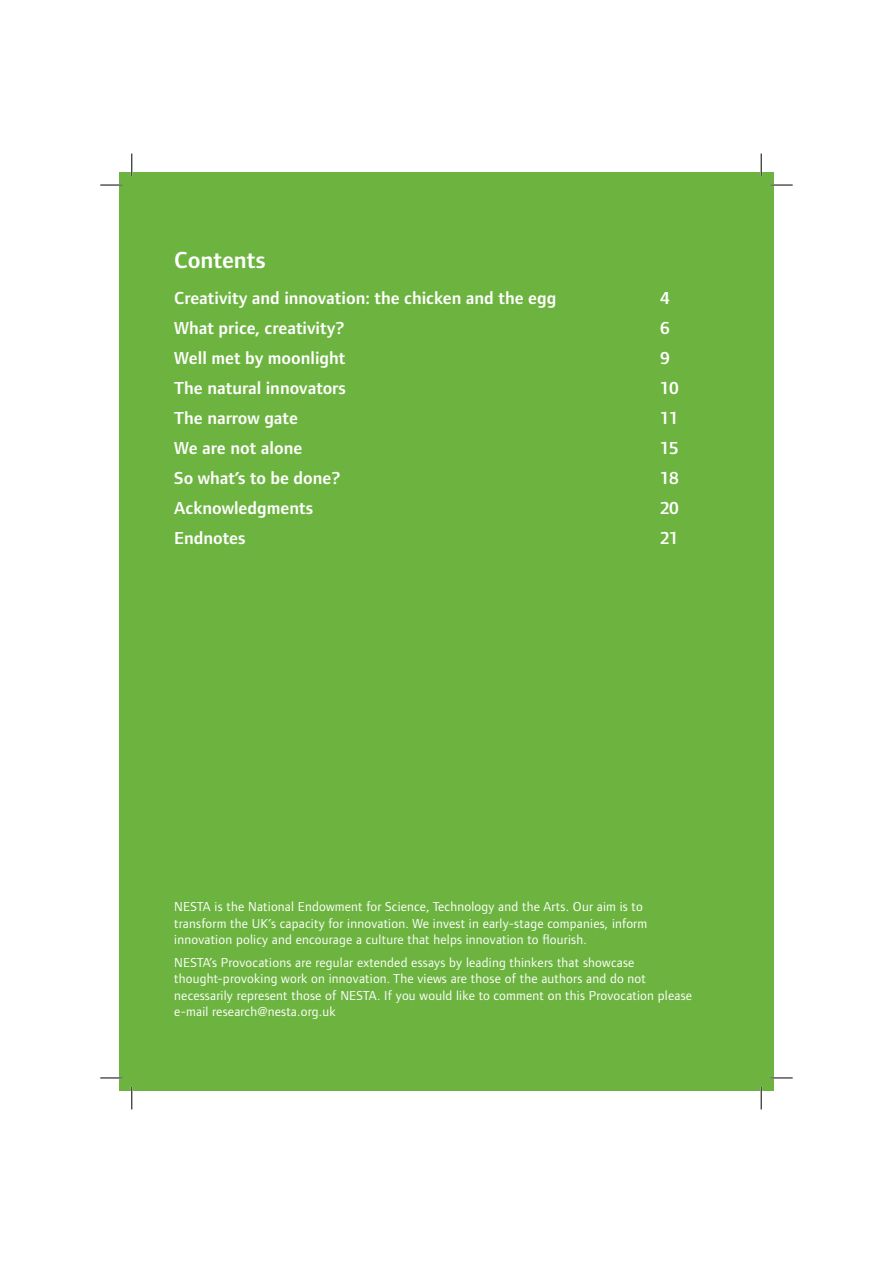
<style>
.page{position:relative;width:893px;height:1263px;background:#fff}
.page>*{position:absolute;margin:0;border:0;box-sizing:border-box;transform-origin:0 0}
.t1{font:600 24px "Foundry Form Sans";color:#fff}
.t2{font:600 18px "Foundry Form Sans";color:#fff}
.t3{font:13.5px/16.5px "Foundry Form Sans";letter-spacing:.015em;color:#fff}
</style>
<div class="page">
<div style="left:119px;top:172px;width:655px;height:919px;background:#6cb43f"></div>
<hr style="left:100px;top:184px;width:23px;height:2px;background:#fff">
<hr style="left:770px;top:184px;width:23px;height:2px;background:#fff">
<hr style="left:100px;top:1077px;width:23px;height:2px;background:#fff">
<hr style="left:770px;top:1077px;width:23px;height:2px;background:#fff">
<hr style="left:131px;top:154px;width:2px;height:22px;background:#fff">
<hr style="left:131px;top:1087px;width:2px;height:22px;background:#fff">
<hr style="left:760px;top:154px;width:2px;height:22px;background:#fff">
<hr style="left:760px;top:1087px;width:2px;height:22px;background:#fff">
<svg style="left:100px;top:185px;width:23px;height:1px"></svg>
<svg style="left:770px;top:185px;width:23px;height:1px"></svg>
<svg style="left:100px;top:1078px;width:23px;height:1px"></svg>
<svg style="left:770px;top:1078px;width:23px;height:1px"></svg>
<svg style="left:132px;top:154px;width:1px;height:22px"></svg>
<svg style="left:132px;top:1087px;width:1px;height:22px"></svg>
<svg style="left:761px;top:154px;width:1px;height:22px"></svg>
<svg style="left:761px;top:1087px;width:1px;height:22px"></svg>
<h1 class="t1" style="left:174px;top:250px;width:93px">Contents</h1>
<h2 class="t2" style="left:174px;top:291px;width:383px">Creativity and innovation: the chicken and the egg</h2>
<h2 class="t2" style="left:660px;top:291px;width:10px">4</h2>
<h2 class="t2" style="left:174px;top:321px;width:172px">What price, creativity?</h2>
<h2 class="t2" style="left:660px;top:321px;width:10px">6</h2>
<h2 class="t2" style="left:174px;top:351px;width:173px">Well met by moonlight</h2>
<h2 class="t2" style="left:660px;top:351px;width:10px">9</h2>
<h2 class="t2" style="left:174px;top:381px;width:173px">The natural innovators</h2>
<h2 class="t2" style="left:660px;top:381px;width:19px">10</h2>
<h2 class="t2" style="left:174px;top:411px;width:125px">The narrow gate</h2>
<h2 class="t2" style="left:660px;top:411px;width:19px">11</h2>
<h2 class="t2" style="left:174px;top:441px;width:129px">We are not alone</h2>
<h2 class="t2" style="left:660px;top:441px;width:19px">15</h2>
<h2 class="t2" style="left:174px;top:471px;width:168px">So what’s to be done?</h2>
<h2 class="t2" style="left:660px;top:471px;width:19px">18</h2>
<h2 class="t2" style="left:174px;top:501px;width:140px">Acknowledgments</h2>
<h2 class="t2" style="left:660px;top:501px;width:19px">20</h2>
<h2 class="t2" style="left:174px;top:531px;width:73px">Endnotes</h2>
<h2 class="t2" style="left:660px;top:531px;width:19px">21</h2>
<p class="t3" style="left:174px;top:899px;width:474px">NESTA is the National Endowment for Science, Technology and the Arts. Our aim is to transform the UK’s capacity for innovation. We invest in early-stage companies, inform innovation policy and encourage a culture that helps innovation to flourish.</p>
<p class="t3" style="left:174px;top:955px;width:519px">NESTA’s Provocations are regular extended essays by leading thinkers that showcase thought-provoking work on innovation. The views are those of the authors and do not necessarily represent those of NESTA. If you would like to comment on this Provocation please e-mail research@nesta.org.uk</p>
</div>
